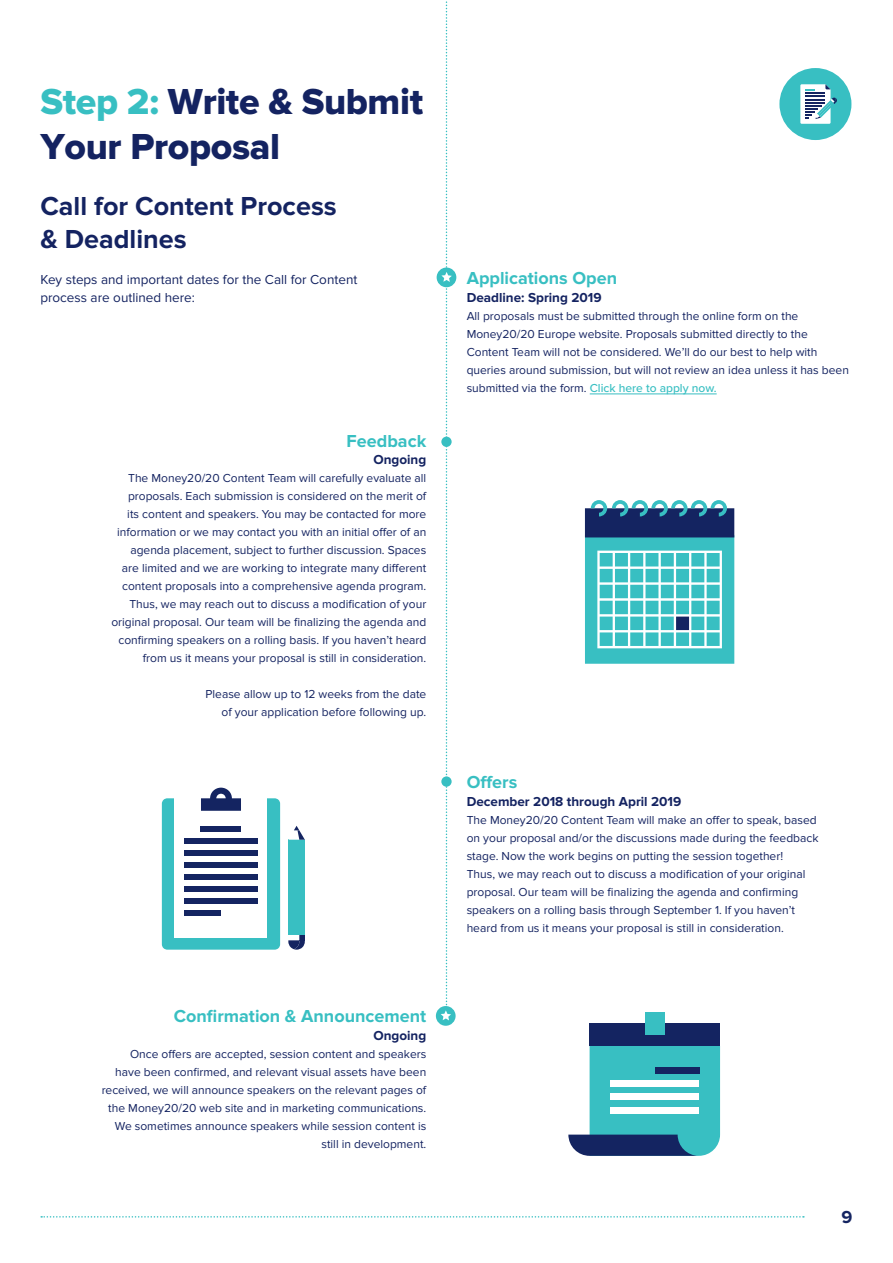
<style>
.page{position:relative;width:893px;height:1263px;background:#fff}
.page>*{position:absolute;margin:0;border:0;box-sizing:border-box;transform-origin:0 0}
.t1{font:37.5px/45px "Proxima Nova Extrabld";letter-spacing:-.01em;color:#142361}
.t2{font:700 27px/33px "Proxima Nova";color:#142361}
.t3{font:700 18px "Proxima Nova";color:#38bfc2}
.t4{font:700 18px "Proxima Nova";color:#142461}
.t5{font:13.5px/18px "Proxima Nova";color:#142361}
.t6{font:700 13.5px "Proxima Nova";color:#142361}
.t7{font:12px/18px "Proxima Nova";color:#142361;text-align:right}
.s1{color:#38bfc2}
.s2{font-weight:500;color:#38bfc2}
</style>
<div class="page">
<hr style="left:590px;top:393px;width:127px;height:1px;background:#38bfc2">
<div style="left:437px;top:267px;width:19px;height:20px;background:#38bfc2;border-radius:50%"></div>
<div style="left:436px;top:1006px;width:20px;height:20px;background:#38bfc2;border-radius:50%"></div>
<svg style="left:441px;top:1px;width:11px;height:1019px"></svg>
<div style="left:779px;top:68px;width:72px;height:72px;background:#38bfc2;border-radius:50%"></div>
<svg style="left:800px;top:84px;width:37px;height:40px"></svg>
<svg style="left:568px;top:1046px;width:152px;height:110px;background:#50afbb"></svg>
<div style="left:590px;top:1023px;width:130px;height:23px;background:#142461"></div>
<div style="left:645px;top:1012px;width:19px;height:22px;background:#38bfc2"></div>
<div style="left:610px;top:1080px;width:89px;height:7px;background:#fff"></div>
<div style="left:610px;top:1093px;width:89px;height:7px;background:#fff"></div>
<div style="left:610px;top:1107px;width:89px;height:6px;background:#fff"></div>
<div style="left:655px;top:1067px;width:44px;height:7px;background:#142461"></div>
<div style="left:288px;top:840px;width:6px;height:95px;background:#38bfc2"></div>
<div style="left:294px;top:840px;width:5px;height:95px;background:#38bfc2"></div>
<div style="left:299px;top:840px;width:6px;height:95px;background:#38bfc2"></div>
<svg style="left:288px;top:826px;width:17px;height:14px"></svg>
<svg style="left:288px;top:935px;width:17px;height:15px"></svg>
<svg style="left:162px;top:788px;width:118px;height:162px"></svg>
<svg style="left:585px;top:500px;width:149px;height:164px;background:#56afbc"></svg>
<svg style="left:41px;top:1216px;width:763px;height:1px"></svg>
<h1 class="t1" style="left:40px;top:80px;width:384px"><span class="s1">Step 2:</span> Write &amp; Submit<br>Your Proposal</h1>
<h2 class="t2" style="left:40px;top:190px;width:298px">Call for Content Process &amp; Deadlines</h2>
<p class="t5" style="left:40px;top:271px;width:319px">Key steps and important dates for the Call for Content process are outlined here:</p>
<h3 class="t3" style="left:467px;top:268px;width:152px">Applications Open</h3>
<p class="t6" style="left:467px;top:290px;width:136px">Deadline: Spring 2019</p>
<h3 class="t3" style="left:347px;top:430px;width:81px">Feedback</h3>
<p class="t6" style="left:373px;top:452px;width:54px">Ongoing</p>
<p class="t7" style="left:111px;top:469px;width:316px">The Money20/20 Content Team will carefully evaluate all proposals. Each submission is considered on the merit of<br>its content and speakers. You may be contacted for more information or we may contact you with an initial offer of an agenda placement, subject to further discussion. Spaces are limited and we are working to integrate many different content proposals into a comprehensive agenda program.<br>Thus, we may reach out to discuss a modification of your original proposal. Our team will be finalizing the agenda and confirming speakers on a rolling basis. If you haven’t heard from us it means your proposal is still in consideration.</p>
<p class="t7" style="left:206px;top:685px;width:222px">Please allow up to 12 weeks from the date of your application before following up.</p>
<h3 class="t3" style="left:174px;top:1006px;width:254px">Confirmation &amp; Announcement</h3>
<p class="t6" style="left:373px;top:1028px;width:54px">Ongoing</p>
<p class="t7" style="left:102px;top:1045px;width:326px">Once offers are accepted, session content and speakers have been confi rmed, and relevant visual assets have been received, we will announce speakers on the relevant pages of the Money20/20 web site and in marketing communications.<br>We sometimes announce speakers while session content is still in development.</p>
<p class="t7" style="left:467px;top:307px;width:384px;text-align:left">All proposals must be submitted through the online form on the Money20/20 Europe website. Proposals submitted directly to the Content Team will not be considered. We’ll do our best to help with queries around submission, but will not review an idea unless it has been submitted via the form. <span class="s2">Click here to apply now.</span></p>
<h3 class="t3" style="left:467px;top:771px;width:52px">Offers</h3>
<p class="t6" style="left:467px;top:793px;width:216px">December 2018 through April 2019</p>
<p class="t7" style="left:467px;top:811px;width:353px;text-align:left">The Money20/20 Content Team will make an offer to speak, based on your proposal and/or the discussions made during the feedback stage. Now the work begins on putting the session together!<br>Thus, we may reach out to discuss a modification of your original proposal. Our team will be finalizing the agenda and confirming speakers on a rolling basis through September 1. If you haven’t heard from us it means your proposal is still in consideration.</p>
<h3 class="t4" style="left:842px;top:1207px;width:12px">9</h3>
</div>
